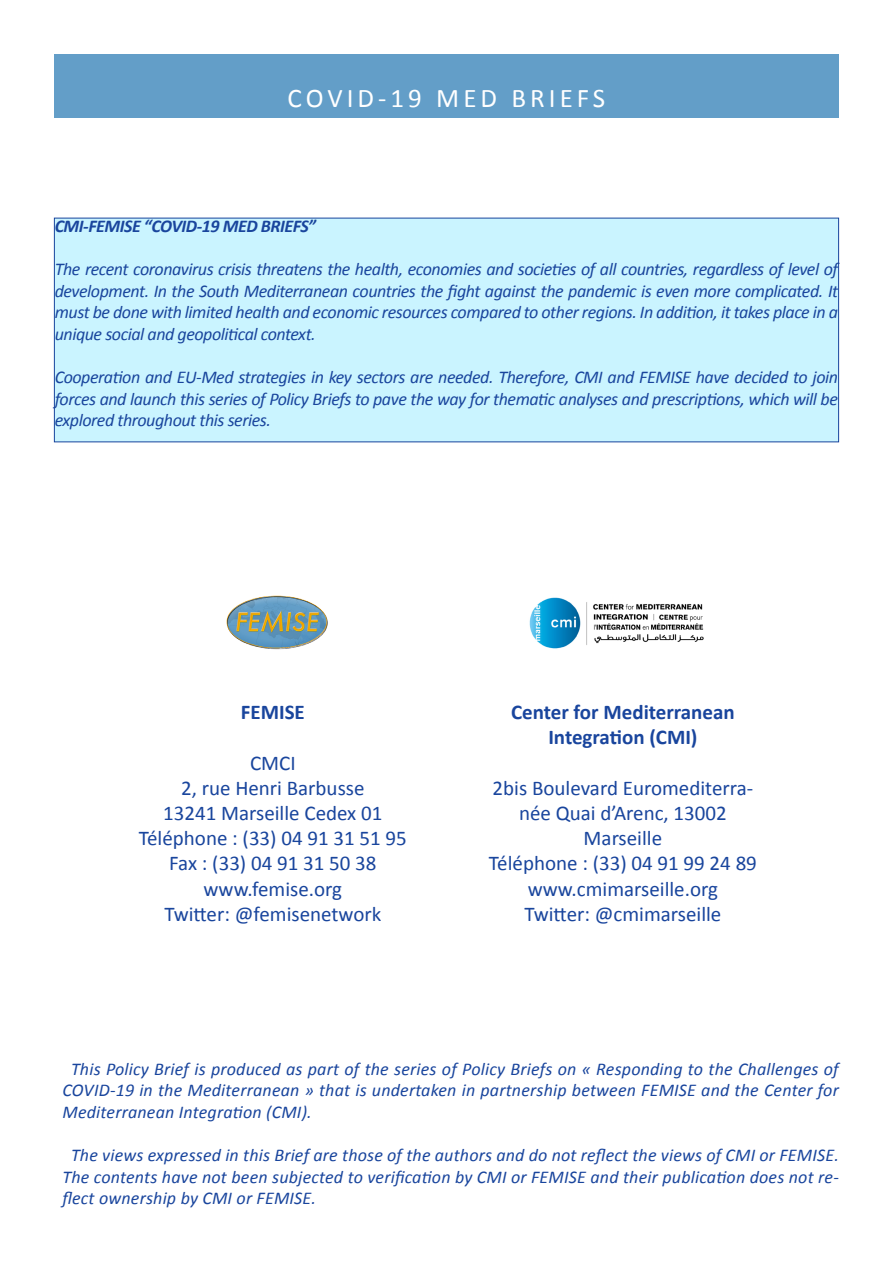
<style>
.page{position:relative;width:893px;height:1263px;background:#fff}
.page>*{position:absolute;margin:0;border:0;box-sizing:border-box;transform-origin:0 0}
.t1{font:27px "Calibri";letter-spacing:.15em;color:#fff}
.t2{font:21px/25.2px "Calibri";color:#19459d;text-align:center}
.t3{font:700 21px/25.2px "Calibri";color:#19459d;text-align:center}
.t4{font:italic 18px/21.6px "Calibri";letter-spacing:-.01em;color:#19459d;text-align:justify}
.t5{font:italic 700 18px "Calibri";letter-spacing:-.025em;color:#19459d}
</style>
<div class="page">
<div style="left:54px;top:54px;width:785px;height:64px;background:#639ec8"></div>
<img style="left:226px;top:595px;width:102px;height:55px">
<img style="left:529px;top:597px;width:175px;height:52px">
<div style="left:54px;top:218px;width:785px;height:224px;background:#caf4ff"></div>
<h1 class="t1" style="left:288px;top:81px;width:319px">COVID-19 MED BRIEFS</h1>
<p class="t5" style="left:55px;top:215px;width:263px">CMI-FEMISE “COVID-19 MED BRIEFS”</p>
<p class="t4" style="left:55px;top:258px;width:785px">The recent coronavirus crisis threatens the health, economies and societies of all countries, regardless of level of development. In the South Mediterranean countries the fight against the pandemic is even more complicated. It must be done with limited health and economic resources compared to other regions. In addition, it takes place in a unique social and geopolitical context.</p>
<p class="t4" style="left:55px;top:366px;width:785px">Cooperation and EU-Med strategies in key sectors are needed. Therefore, CMI and FEMISE have decided to join forces and launch this series of Policy Briefs to pave the way for thematic analyses and prescriptions, which will be explored throughout this series.</p>
<p class="t3" style="left:241px;top:700px;width:66px">FEMISE</p>
<p class="t2" style="left:139px;top:750px;width:270px">CMCI<br>2, rue Henri Barbusse<br>13241 Marseille Cedex 01<br>Téléphone : (33) 04 91 31 51 95<br>Fax : (33) 04 91 31 50 38 www.femise.org<br>Twitter: @femisenetwork</p>
<p class="t3" style="left:511px;top:700px;width:225px">Center for Mediterranean<br>Integration (CMI)</p>
<p class="t2" style="left:489px;top:775px;width:270px">2bis Boulevard Euromediterra&shy;née Quai d’Arenc, 13002<br>Marseille<br>Téléphone : (33) 04 91 99 24 89 www.cmimarseille.org<br>Twitter: @cmimarseille</p>
<p class="t4" style="left:63px;top:1057px;width:778px;text-indent:8px">This Policy Brief is produced as part of the series of Policy Briefs on « Responding to the Challenges of COVID-19 in the Mediterranean » that is undertaken in partnership between FEMISE and the Center for Mediterranean Integration (CMI).</p>
<p class="t4" style="left:63px;top:1143px;width:778px;text-indent:8px">The views expressed in this Brief are those of the authors and do not reflect the views of CMI or FEMISE.<br>The contents have not been subjected to verification by CMI or FEMISE and their publication does not re&shy;flect ownership by CMI or FEMISE.</p>
</div>
